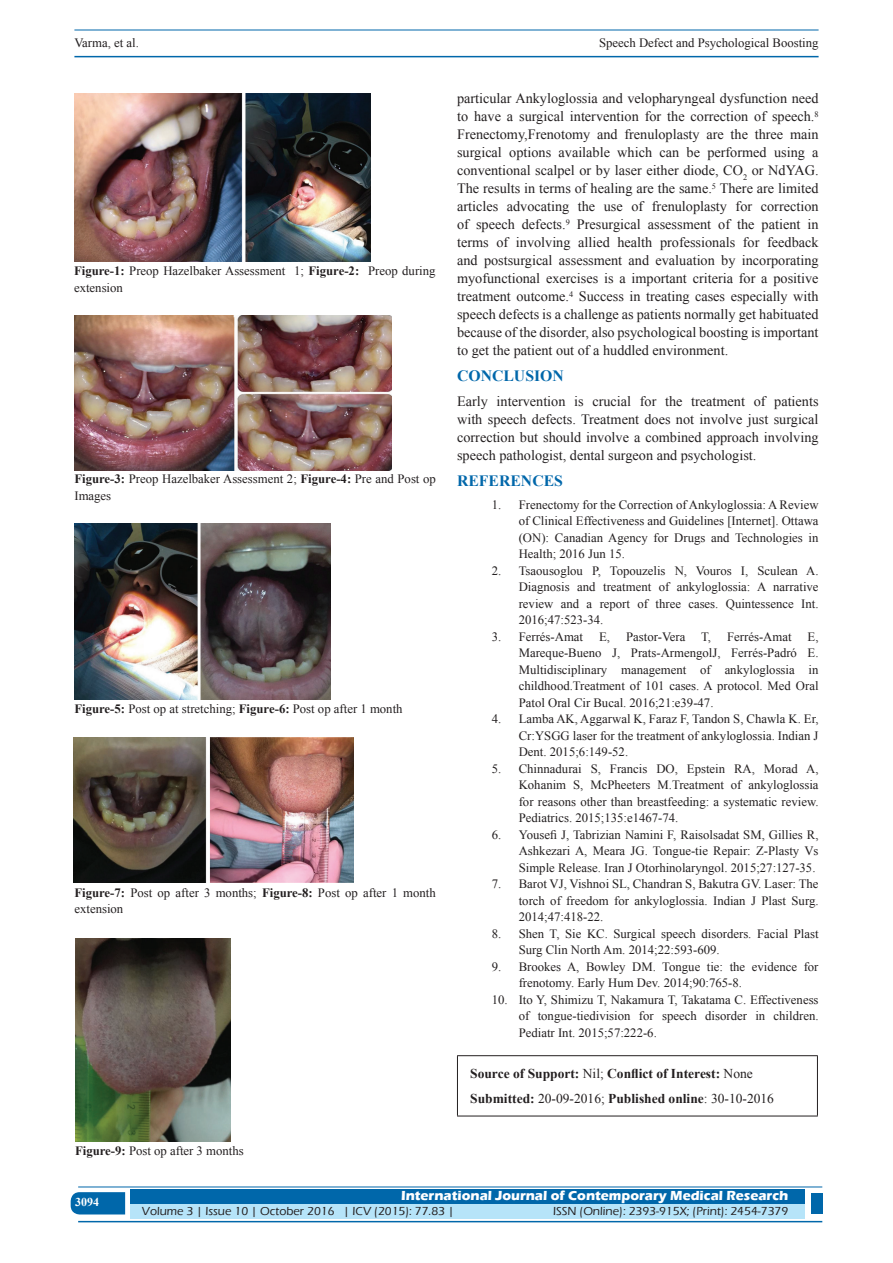
<style>
.page{position:relative;width:893px;height:1263px;background:#fff}
.page>*{position:absolute;margin:0;border:0;box-sizing:border-box;transform-origin:0 0}
.t1{font:700 15.75px "Times New Roman";color:#0067aa}
.TX_New{font:14.25px/18px "Times New Roman";color:#231f20;text-align:justify}
.SOS_New{font:700 13.5px "Times New Roman";color:#231f20}
.t2{font:700 13.5px "Eras ITC";color:#fff}
.Legend{font:12.75px/16.5px "Times New Roman";color:#231f20;text-align:justify}
.t3{font:500 12px "Eras ITC";color:#231f20}
.t4{font:700 12px "Times New Roman";color:#fff}
.s1{font-weight:700}
.s2{font-weight:400}
</style>
<div class="page">
<hr style="left:74px;top:30px;width:745px;height:1px;background:#0067aa">
<hr style="left:74px;top:56px;width:745px;height:1px;background:#0067aa">
<svg style="left:71px;top:1192px;width:54px;height:22px"></svg>
<div style="left:130px;top:1189px;width:674px;height:15px;background:#0067aa"></div>
<div style="left:130px;top:1204px;width:674px;height:15px;background:#b6e4f9"></div>
<hr style="left:78px;top:1186px;width:744px;height:1px;background:#0067aa">
<hr style="left:78px;top:1221px;width:744px;height:1px;background:#0067aa">
<div style="left:811px;top:1193px;width:11px;height:21px;background:#0067aa"></div>
<hr style="left:457px;top:1055px;width:361px;height:1px;background:#231f20">
<hr style="left:457px;top:1056px;width:1px;height:60px;background:#231f20">
<hr style="left:817px;top:1056px;width:1px;height:60px;background:#231f20">
<hr style="left:457px;top:1116px;width:361px;height:1px;background:#231f20">
<img style="left:74px;top:94px;width:297px;height:168px">
<img style="left:74px;top:316px;width:317px;height:154px">
<img style="left:74px;top:523px;width:257px;height:177px">
<img style="left:74px;top:737px;width:280px;height:146px">
<img style="left:75px;top:939px;width:155px;height:203px">
<p class="Legend" style="left:74px;top:35px;width:66px">Varma, et al.</p>
<p class="Legend" style="left:599px;top:35px;width:221px">Speech Defect and Psychological Boosting</p>
<p class="Legend" style="left:74px;top:262px;width:363px"><span class="s1">Figure-1:</span> Preop Hazelbaker Assessment 1; <span class="s1">Figure-2:</span> Preop during extension</p>
<p class="Legend" style="left:74px;top:471px;width:363px"><span class="s1">Figure-3:</span> Preop Hazelbaker Assessment 2; <span class="s1">Figure-4:</span> Pre and Post op<br>Images</p>
<p class="Legend" style="left:74px;top:700px;width:330px"><span class="s1">Figure-5:</span> Post op at stretching; <span class="s1">Figure-6:</span> Post op after 1 month</p>
<p class="Legend" style="left:74px;top:884px;width:363px"><span class="s1">Figure-7:</span> Post op after 3 months; <span class="s1">Figure-8:</span> Post op after 1 month extension</p>
<p class="Legend" style="left:75px;top:1142px;width:170px"><span class="s1">Figure-9:</span> Post op after 3 months</p>
<p class="TX_New" style="left:457px;top:89px;width:363px">particular Ankyloglossia and velopharyngeal dysfunction need to have a surgical intervention for the correction of speech.<sup>8<br></sup>Frenectomy,Frenotomy and frenuloplasty are the three main surgical options available which can be performed using a conventional scalpel or by laser either diode, CO<sub>2</sub> or NdYAG.<br>The results in terms of healing are the same.<sup>5</sup> There are limited articles advocating the use of frenuloplasty for correction of speech defects.<sup>9</sup> Presurgical assessment of the patient in terms of involving allied health professionals for feedback and postsurgical assessment and evaluation by incorporating myofunctional exercises is a important criteria for a positive treatment outcome.<sup>4</sup> Success in treating cases especially with speech defects is a challenge as patients normally get habituated because of the disorder, also psychological boosting is important to get the patient out of a huddled environment.</p>
<h1 class="t1" style="left:457px;top:365px;width:108px">CONCLUSION</h1>
<p class="TX_New" style="left:457px;top:392px;width:363px">Early intervention is crucial for the treatment of patients with speech defects. Treatment does not involve just surgical correction but should involve a combined approach involving speech pathologist, dental surgeon and psychologist.</p>
<h1 class="t1" style="left:457px;top:469px;width:107px">REFERENCES</h1>
<p class="Legend" style="left:519px;top:496px;width:301px;text-indent:-27px">1. Frenectomy for the Correction of Ankyloglossia: A Review of Clinical Effectiveness and Guidelines [Internet]. Ottawa (ON): Canadian Agency for Drugs and Technologies in Health; 2016 Jun 15.</p>
<p class="Legend" style="left:519px;top:562px;width:301px;text-indent:-27px">2. Tsaousoglou P, Topouzelis N, Vouros I, Sculean A.<br>Diagnosis and treatment of ankyloglossia: A narrative review and a report of three cases. Quintessence Int.<br>2016;47:523-34.</p>
<p class="Legend" style="left:492px;top:628px;width:93px">3. Ferrés-Amat</p>
<p class="Legend" style="left:599px;top:628px;width:12px">E,</p>
<p class="Legend" style="left:626px;top:628px;width:87px">Pastor-Vera T,</p>
<p class="Legend" style="left:727px;top:628px;width:66px">Ferrés-Amat</p>
<p class="Legend" style="left:519px;top:628px;width:301px;text-indent:289px">E, Mareque-Bueno J, Prats-ArmengolJ, Ferrés-Padró E.<br>Multidisciplinary management of ankyloglossia in childhood.Treatment of 101 cases. A protocol. Med Oral Patol Oral Cir Bucal. 2016;21:e39-47.</p>
<p class="Legend" style="left:519px;top:710px;width:301px;text-indent:-27px">4. Lamba AK, Aggarwal K, Faraz F, Tandon S, Chawla K. Er, Cr:YSGG laser for the treatment of ankyloglossia. Indian J Dent. 2015;6:149-52.</p>
<p class="Legend" style="left:519px;top:760px;width:301px;text-indent:-27px">5. Chinnadurai S, Francis DO, Epstein RA, Morad A, Kohanim S, McPheeters M.Treatment of ankyloglossia for reasons other than breastfeeding: a systematic review.<br>Pediatrics. 2015;135:e1467-74.</p>
<p class="Legend" style="left:519px;top:826px;width:301px;text-indent:-27px">6. Yousefi J, Tabrizian Namini F, Raisolsadat SM, Gillies R, Ashkezari A, Meara JG. Tongue-tie Repair: Z-Plasty Vs Simple Release. Iran J Otorhinolaryngol. 2015;27:127-35.</p>
<p class="Legend" style="left:519px;top:875px;width:301px;text-indent:-27px">7. Barot VJ, Vishnoi SL, Chandran S, Bakutra GV. Laser: The torch of freedom for ankyloglossia. Indian J Plast Surg.<br>2014;47:418-22.</p>
<p class="Legend" style="left:519px;top:925px;width:301px;text-indent:-27px">8. Shen T, Sie KC. Surgical speech disorders. Facial Plast<br>Surg Clin North Am. 2014;22:593-609.</p>
<p class="Legend" style="left:519px;top:958px;width:301px;text-indent:-27px">9. Brookes A, Bowley DM. Tongue tie: the evidence for frenotomy. Early Hum Dev. 2014;90:765-8.</p>
<p class="Legend" style="left:519px;top:991px;width:301px;text-indent:-27px">10. Ito Y, Shimizu T, Nakamura T, Takatama C. Effectiveness of tongue-tiedivision for speech disorder in children.<br>Pediatr Int. 2015;57:222-6.</p>
<p class="SOS_New" style="left:470px;top:1064px;width:284px">Source of Support: <span class="s2">Nil;</span> Conflict of Interest: <span class="s2">None</span></p>
<p class="SOS_New" style="left:470px;top:1089px;width:305px">Submitted: <span class="s2">20-09-2016;</span> Published online<span class="s2">: 30-10-2016</span></p>
<h4 class="t4" style="left:75px;top:1194px;width:26px">3094</h4>
<p class="t2" style="left:401px;top:1188px;width:389px">International Journal of Contemporary Medical Research</p>
<p class="t3" style="left:142px;top:1204px;width:314px">Volume 3 | Issue 10 | October 2016 | ICV (2015): 77.83 |</p>
<p class="t3" style="left:553px;top:1204px;width:237px">ISSN (Online): 2393-915X; (Print): 2454-7379</p>
</div>
